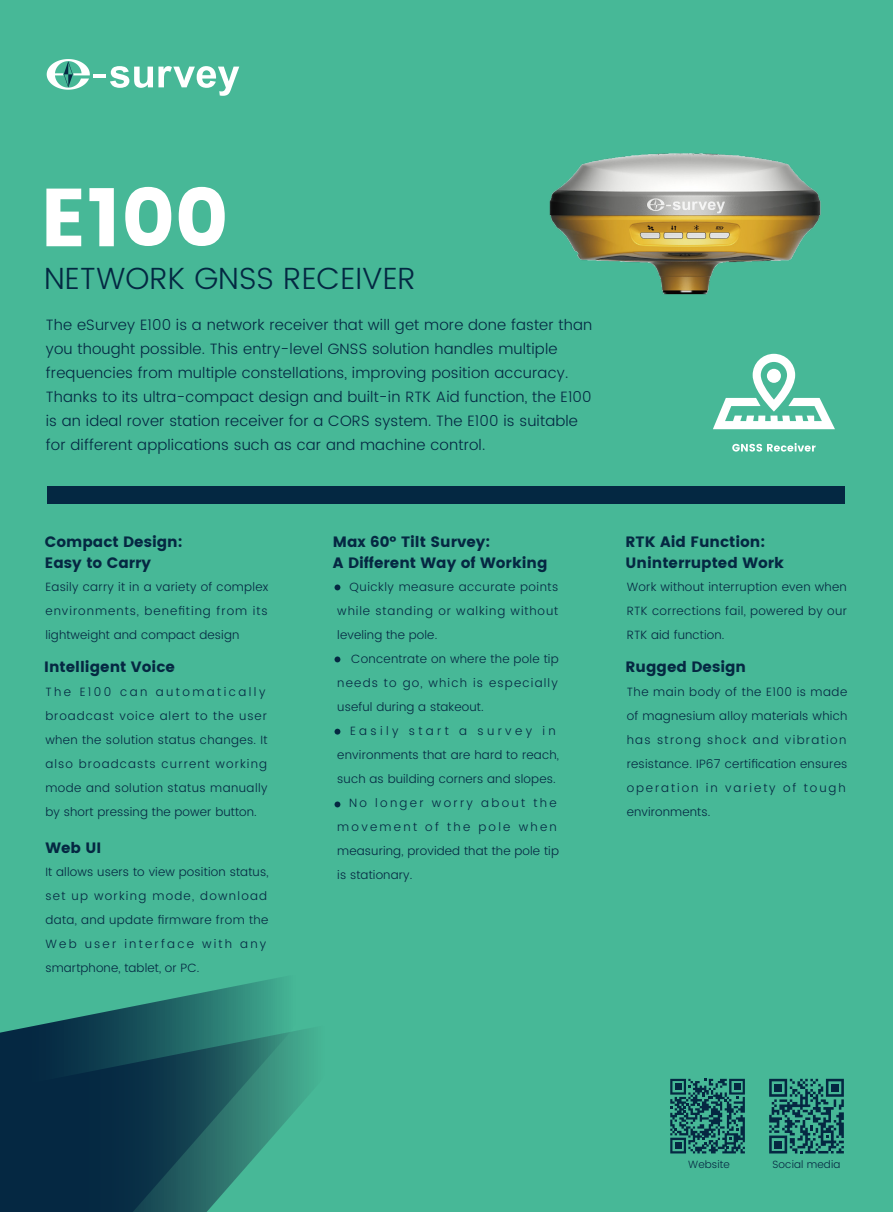
<style>
.page{position:relative;width:893px;height:1212px;background:#47b897}
.page>*{position:absolute;margin:0;border:0;box-sizing:border-box;transform-origin:0 0}
.t1{font:81.9px "Poppins";color:#fff}
.t2{font:300 30.6px "Poppins";color:#042842}
.t3{font:300 15px/24px "Poppins";letter-spacing:.01em;color:#042842}
.t4{font:15px/21px "Poppins";color:#052842}
.t5{font:300 12px/24px "Poppins";letter-spacing:.03em;color:#052842;text-align:justify}
.t6{font:300 12px "Poppins";letter-spacing:.01em;color:#052842}
.t7{font:300 12px "Poppins";letter-spacing:.19em;color:#052842}
.t8{font:300 12px "Poppins";letter-spacing:.28em;color:#052842}
.t9{font:300 10.5px "Poppins";letter-spacing:.01em;color:#052842}
</style>
<div class="page">
<img style="left:549px;top:153px;width:272px;height:142px">
<div style="left:48px;top:486px;width:797px;height:18px;background:#042842"></div>
<svg style="left:0;top:977px;width:309px;height:235px"></svg>
<hr style="left:94px;top:74px;width:12px;height:4px;background:#fff">
<svg style="left:47px;top:59px;width:43px;height:31px"></svg>
<svg style="left:110px;top:66px;width:129px;height:30px"></svg>
<svg style="left:670px;top:1079px;width:75px;height:74px"></svg>
<svg style="left:769px;top:1079px;width:75px;height:74px"></svg>
<div style="left:774px;top:1084px;width:8px;height:7px;background:#052842"></div>
<div style="left:831px;top:1084px;width:8px;height:7px;background:#052842"></div>
<div style="left:774px;top:1140px;width:8px;height:8px;background:#052842"></div>
<svg style="left:334px;top:584px;width:6px;height:6px"></svg>
<svg style="left:334px;top:656px;width:6px;height:6px"></svg>
<svg style="left:334px;top:729px;width:6px;height:5px"></svg>
<svg style="left:334px;top:801px;width:6px;height:6px"></svg>
<svg style="left:713px;top:354px;width:122px;height:75px"></svg>
<svg style="left:732px;top:443px;width:84px;height:9px"></svg>
<h1 class="t1" style="left:40px;top:170px;width:190px">E100</h1>
<h2 class="t2" style="left:44px;top:257px;width:373px">NETWORK GNSS RECEIVER</h2>
<p class="t3" style="left:46px;top:313px;width:548px">The eSurvey E100 is a network receiver that will get more done faster than you thought possible. This entry-level GNSS solution handles multiple frequencies from multiple constellations, improving position accuracy.<br>Thanks to its ultra-compact design and built-in RTK Aid function, the E100 is an ideal rover station receiver for a CORS system. The E100 is suitable for different applications such as car and machine control.</p>
<p class="t4" style="left:45px;top:531px;width:139px">Compact Design:<br>Easy to Carry</p>
<p class="t5" style="left:45px;top:575px;width:225px">Easily carry it in a variety of complex environments, benefiting from its lightweight and compact design</p>
<p class="t4" style="left:44px;top:657px;width:132px">Intelligent Voice</p>
<p class="t5" style="left:45px;top:680px;width:224px;text-align:left">The E100 can automatically broadcast voice alert to the user when the solution status changes. It also broadcasts current working mode and solution status manually by short pressing the power button.</p>
<p class="t4" style="left:45px;top:837px;width:57px">Web UI</p>
<p class="t5" style="left:45px;top:860px;width:225px;text-align:left">It allows users to view position status, set up working mode, download data, and update firmware from the<br>Web user interface with any smartphone, tablet, or PC.</p>
<p class="t4" style="left:333px;top:531px;width:216px">Max 60° Tilt Survey:<br>A Different Way of Working</p>
<p class="t5" style="left:337px;top:575px;width:223px;text-indent:12px">Quickly measure accurate points while standing or walking without leveling the pole.</p>
<p class="t5" style="left:337px;top:647px;width:223px;text-indent:14px">Concentrate on where the pole tip needs to go, which is especially useful during a stakeout.</p>
<p class="t8" style="left:350px;top:722px;width:207px">Easily start a survey in</p>
<p class="t5" style="left:337px;top:743px;width:223px">environments that are hard to reach,</p>
<p class="t6" style="left:337px;top:770px;width:220px">such as building corners and slopes.</p>
<p class="t7" style="left:349px;top:794px;width:209px">No longer worry about the</p>
<p class="t7" style="left:337px;top:818px;width:221px">movement of the pole when</p>
<p class="t6" style="left:337px;top:842px;width:223px">measuring, provided that the pole tip</p>
<p class="t6" style="left:337px;top:866px;width:76px">is stationary.</p>
<p class="t4" style="left:626px;top:531px;width:160px">RTK Aid Function:<br>Uninterrupted Work</p>
<p class="t5" style="left:627px;top:575px;width:222px">Work without interruption even when RTK corrections fail, powered by our RTK aid function.</p>
<p class="t4" style="left:625px;top:657px;width:122px">Rugged Design</p>
<p class="t5" style="left:627px;top:680px;width:222px;text-align:left">The main body of the E100 is made of magnesium alloy materials which has strong shock and vibration resistance. IP67 certification ensures operation in variety of tough environments.</p>
<p class="t9" style="left:688px;top:1157px;width:43px">Website</p>
<p class="t9" style="left:772px;top:1157px;width:69px">Social media</p>
</div>
